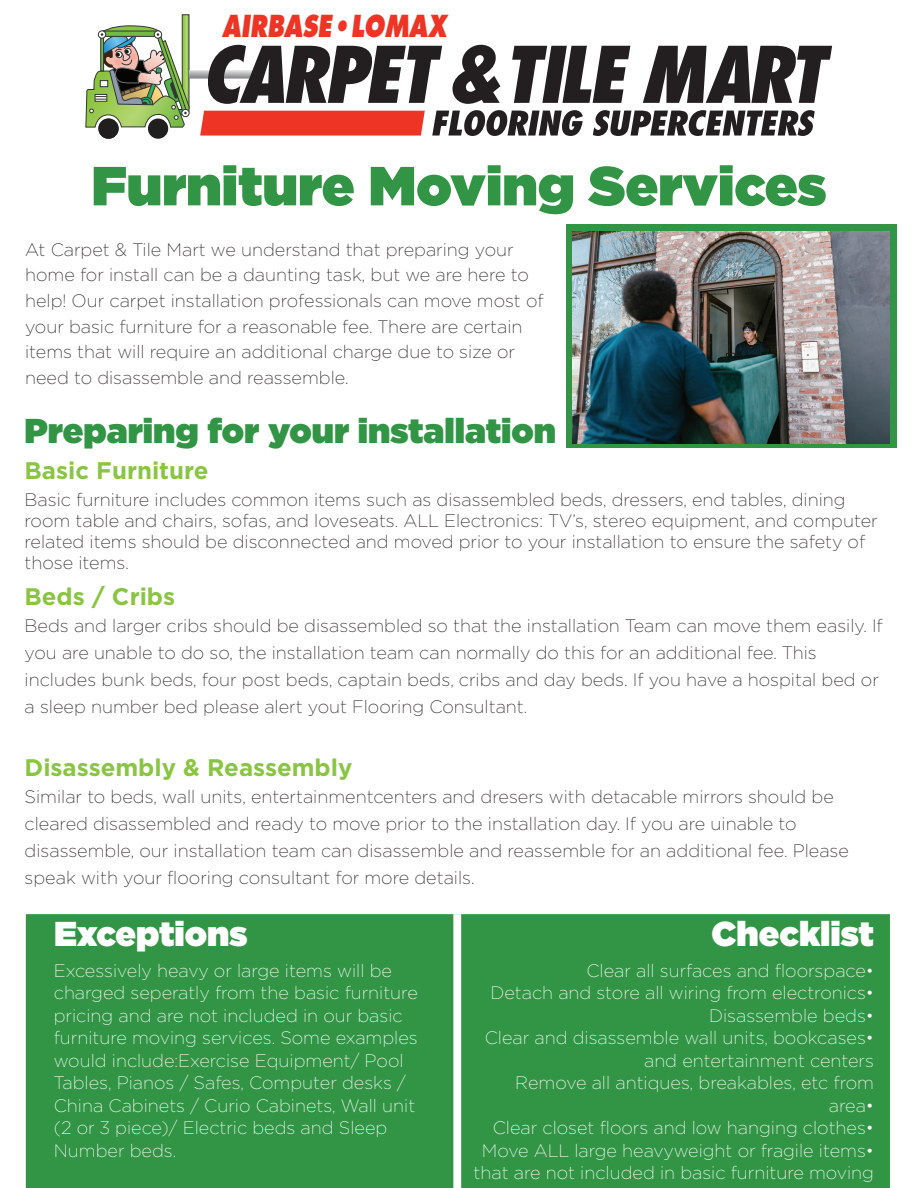
<style>
.page{position:relative;width:918px;height:1188px;background:#fff}
.page>*{position:absolute;margin:0;border:0;box-sizing:border-box;transform-origin:0 0}
.t1{font:900 54.9px "Gotham";color:#329545}
.t2{font:900 34.5px "Gotham";color:#329545}
.t3{font:900 34.5px "Gotham";color:#fff}
.t4{font:italic 800 29.55px "Futura Std";color:#ee3525;scale:.77 1}
.t5{font:700 24px "Gotham";color:#8ac542}
.t6{font:200 18px/27px "Gotham";color:#231f20}
.t7{font:200 18px/22.5px "Gotham";color:#fff}
</style>
<div class="page">
<div style="left:567px;top:225px;width:330px;height:223px;background:#329545"></div>
<svg style="left:98px;top:119px;width:21px;height:20px"></svg>
<svg style="left:148px;top:119px;width:20px;height:20px"></svg>
<svg style="left:86px;top:15px;width:746px;height:121px"></svg>
<img style="left:572px;top:232px;width:318px;height:212px">
<div style="left:26px;top:914px;width:864px;height:274px;background:#329545"></div>
<div style="left:453px;top:914px;width:8px;height:274px;background:#fff"></div>
<h3 class="t4" style="left:222px;top:7px;width:293px">AIRBASE•LOMAX</h3>
<h1 class="t1" style="left:92px;top:147px;width:736px">Furniture Moving Services</h1>
<p class="t6" style="left:25px;top:237px;width:520px;line-height:25.5px">At Carpet &amp; Tile Mart we understand that preparing your home for install can be a daunting task, but we are here to help! Our carpet installation professionals can move most of your basic furniture for a reasonable fee. There are certain items that will require an additional charge due to size or need to disassemble and reassemble.</p>
<h2 class="t2" style="left:25px;top:406px;width:533px">Preparing for your installation</h2>
<h3 class="t5" style="left:25px;top:457px;width:185px">Basic Furniture</h3>
<p class="t6" style="left:25px;top:489px;width:855px;line-height:21px">Basic furniture includes common items such as disassembled beds, dressers, end tables, dining room table and chairs, sofas, and loveseats. ALL Electronics: TV’s, stereo equipment, and computer related items should be disconnected and moved prior to your installation to ensure the safety of those items.</p>
<h3 class="t5" style="left:25px;top:583px;width:152px">Beds / Cribs</h3>
<p class="t6" style="left:25px;top:612px;width:860px">Beds and larger cribs should be disassembled so that the installation Team can move them easily. If you are unable to do so, the installation team can normally do this for an additional fee. This includes bunk beds, four post beds, captain beds, cribs and day beds. If you have a hospital bed or a sleep number bed please alert yout Flooring Consultant.</p>
<h3 class="t5" style="left:25px;top:754px;width:329px">Disassembly &amp; Reassembly</h3>
<p class="t6" style="left:25px;top:783px;width:826px">Similar to beds, wall units, entertainmentcenters and dresers with detacable mirrors should be cleared disassembled and ready to move prior to the installation day. If you are uinable to disassemble, our installation team can disassemble and reassemble for an additional fee. Please speak with your flooring consultant for more details.</p>
<h2 class="t3" style="left:54px;top:909px;width:195px">Exceptions</h2>
<p class="t7" style="left:54px;top:959px;width:366px">Excessively heavy or large items will be charged seperatly from the basic furniture pricing and are not included in our basic furniture moving services. Some examples would include:Exercise Equipment/ Pool Tables, Pianos / Safes, Computer desks / China Cabinets / Curio Cabinets, Wall unit (2 or 3 piece)/ Electric beds and Sleep Number beds.</p>
<h2 class="t3" style="left:712px;top:909px;width:164px">Checklist</h2>
<p class="t7" style="left:474px;top:959px;width:402px;text-align:right">Clear all surfaces and floorspace•<br>Detach and store all wiring from electronics• Disassemble beds•<br>Clear and disassemble wall units, bookcases• and entertainment centers<br>Remove all antiques, breakables, etc from area•<br>Clear closet floors and low hanging clothes• Move ALL large heavyweight or fragile items• that are not included in basic furniture moving</p>
</div>
